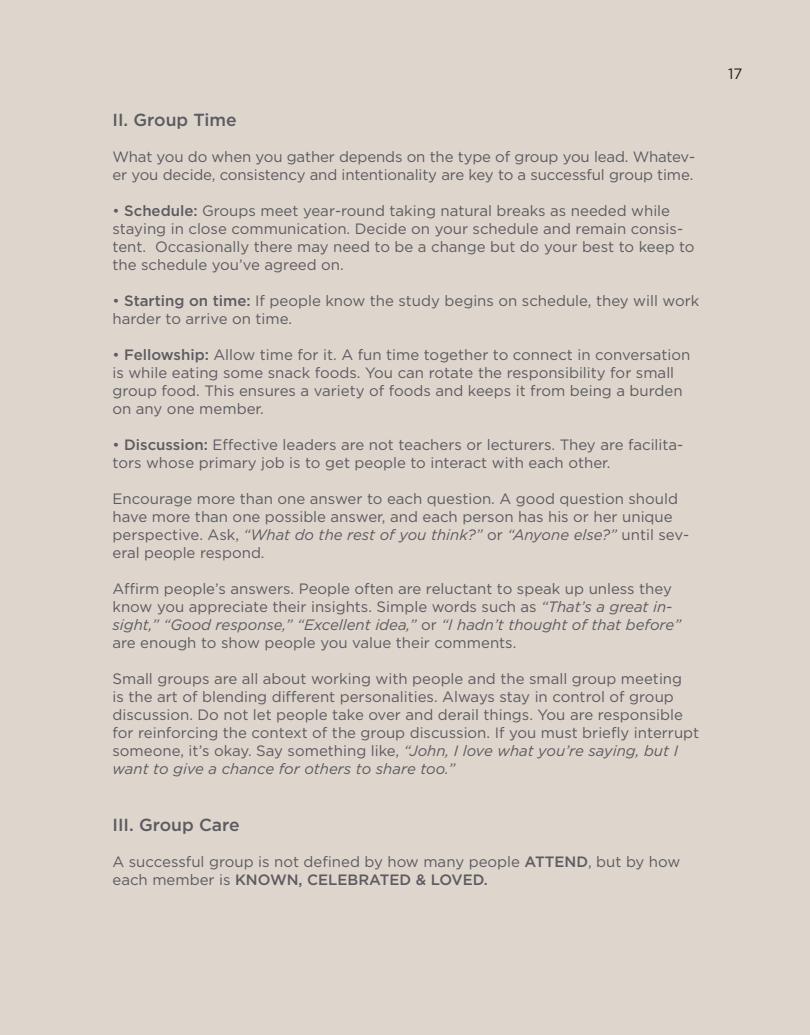
<style>
.page{position:relative;width:810px;height:1035px;background:#ded6cc}
.page>*{position:absolute;margin:0;border:0;box-sizing:border-box;transform-origin:0 0}
.t1{font:500 17.5px "Gotham";color:#5c5b62}
.t2{font:15px/18px "Gotham";color:#5c5b62}
.t3{font:15px "Gotham";color:#231f20}
.s1{font-weight:500}
.s2{font-style:italic}
</style>
<div class="page">
<p class="t1" style="left:112px;top:109px;width:126px">II. Group Time</p>
<p class="t2" style="left:112px;top:148px;width:584px">What you do when you gather depends on the type of group you lead. Whatev&shy;er you decide, consistency and intentionality are key to a successful group time.</p>
<p class="t2" style="left:112px;top:202px;width:584px">• <span class="s1">Schedule:</span> Groups meet year-round taking natural breaks as needed while staying in close communication. Decide on your schedule and remain consis&shy;tent. Occasionally there may need to be a change but do your best to keep to the schedule you’ve agreed on.</p>
<p class="t2" style="left:112px;top:292px;width:588px">• <span class="s1">Starting on time:</span> If people know the study begins on schedule, they will work harder to arrive on time.</p>
<p class="t2" style="left:112px;top:346px;width:579px">• <span class="s1">Fellowship:</span> Allow time for it. A fun time together to connect in conversation is while eating some snack foods. You can rotate the responsibility for small group food. This ensures a variety of foods and keeps it from being a burden on any one member.</p>
<p class="t2" style="left:112px;top:436px;width:572px">• <span class="s1">Discussion:</span> Effective leaders are not teachers or lecturers. They are facilita&shy;tors whose primary job is to get people to interact with each other.</p>
<p class="t2" style="left:112px;top:490px;width:578px">Encourage more than one answer to each question. A good question should have more than one possible answer, and each person has his or her unique perspective. Ask, <span class="s2">“What do the rest of you think?”</span> or <span class="s2">“Anyone else?”</span> until sev&shy;eral people respond.</p>
<p class="t2" style="left:112px;top:580px;width:570px">Affirm people’s answers. People often are reluctant to speak up unless they know you appreciate their insights. Simple words such as <span class="s2">“That’s a great in&shy;sight,” “Good response,” “Excellent idea,”</span> or <span class="s2">“I hadn’t thought of that before” </span>are enough to show people you value their comments.</p>
<p class="t2" style="left:112px;top:670px;width:588px">Small groups are all about working with people and the small group meeting<br>is the art of blending different personalities. Always stay in control of group discussion. Do not let people take over and derail things. You are responsible for reinforcing the context of the group discussion. If you must briefly interrupt someone, it’s okay. Say something like, <span class="s2">“John, I love what you’re saying, but I want to give a chance for others to share too.”</span></p>
<p class="t1" style="left:112px;top:814px;width:129px">III. Group Care</p>
<p class="t2" style="left:112px;top:853px;width:569px">A successful group is not defined by how many people <span class="s1">ATTEND</span>, but by how each member is <span class="s1">KNOWN, CELEBRATED &amp; LOVED.</span></p>
<p class="t3" style="left:728px;top:65px;width:16px">17</p>
</div>
